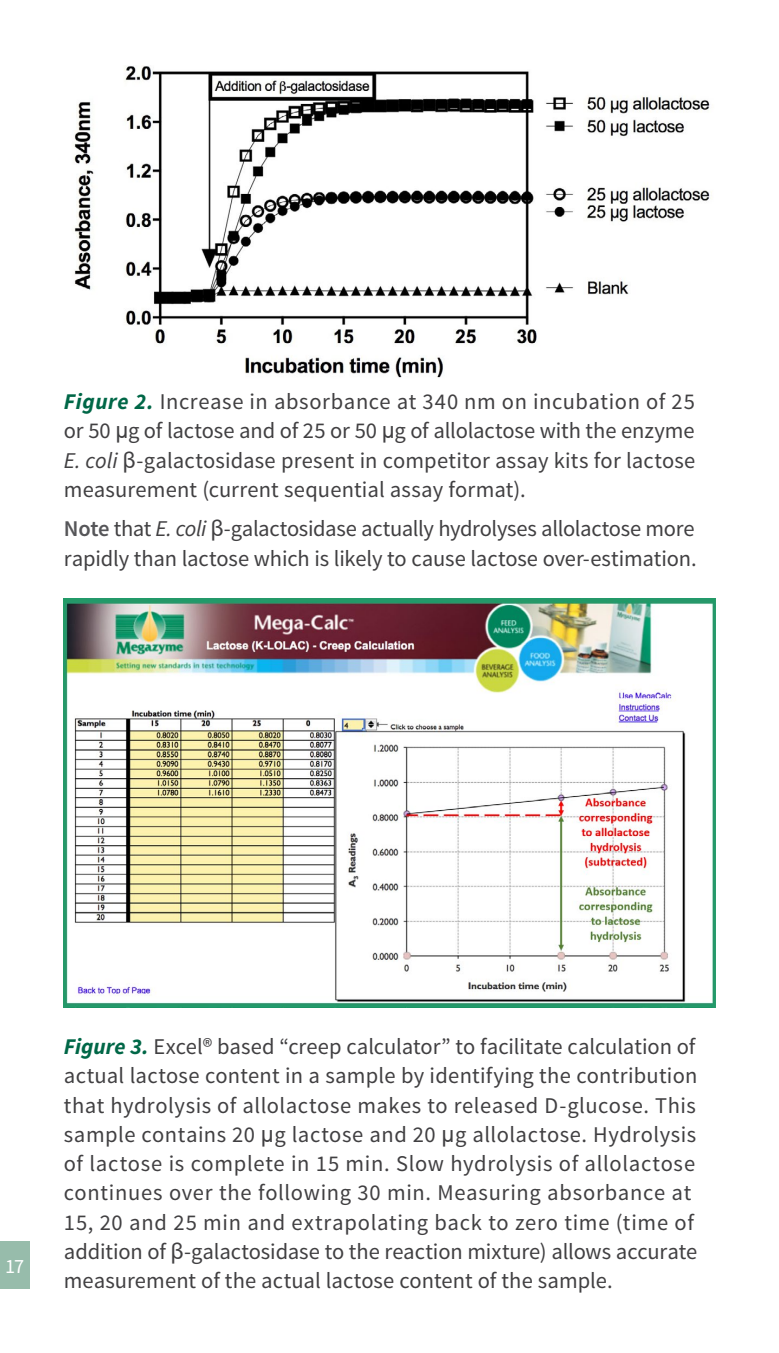
<style>
.page{position:relative;width:779px;height:1353px;background:#fff}
.page>*{position:absolute;margin:0;border:0;box-sizing:border-box;transform-origin:0 0}
.t1{font:22.5px/29.2px "Source Sans Pro";letter-spacing:.01em;color:#414042;text-align:justify}
.t2{font:22.5px/29.2px "Source Sans Pro";letter-spacing:-.01em;color:#414042}
.t3{font:20.25px "Source Sans Pro";color:#fff}
.s1{font-weight:700;font-style:italic;color:#006747}
.s2{font-family:"Arial"}
.s3{font-style:italic}
.s4{font-weight:600;color:#565659}
</style>
<div class="page">
<div style="left:0;top:1241px;width:29px;height:47px;background:#97bcab"></div>
<img style="left:73px;top:66px;width:639px;height:312px">
<img style="left:64px;top:598px;width:650px;height:409px">
<p class="t1" style="left:64px;top:387px;width:632px"><span class="s1">Figure 2.</span> Increase in absorbance at 340 nm on incubation of 25 or 50 <span class="s2">μ</span>g of lactose and of 25 or 50 <span class="s2">μ</span>g of allolactose with the enzyme <span class="s3">E. coli</span> <span class="s2">β</span>-galactosidase present in competitor assay kits for lactose measurement (current sequential assay format).</p>
<p class="t2" style="left:64px;top:514px;width:634px"><span class="s4">Note</span> that <span class="s3">E. coli</span> <span class="s2">β</span>-galactosidase actually hydrolyses allolactose more rapidly than lactose which is likely to cause lactose over-estimation.</p>
<p class="t3" style="left:5px;top:1253px;width:21px">17</p>
<p class="t1" style="left:64px;top:1032px;width:634px;text-align:left"><span class="s1">Figure 3.</span> Excel® based “creep calculator” to facilitate calculation of actual lactose content in a sample by identifying the contribution that hydrolysis of allolactose makes to released D-glucose. This sample contains 20 <span class="s2">μ</span>g lactose and 20 <span class="s2">μ</span>g allolactose. Hydrolysis of lactose is complete in 15 min. Slow hydrolysis of allolactose continues over the following 30 min. Measuring absorbance at 15, 20 and 25 min and extrapolating back to zero time (time of addition of <span class="s2">β</span>-galactosidase to the reaction mixture) allows accurate measurement of the actual lactose content of the sample.</p>
</div>
